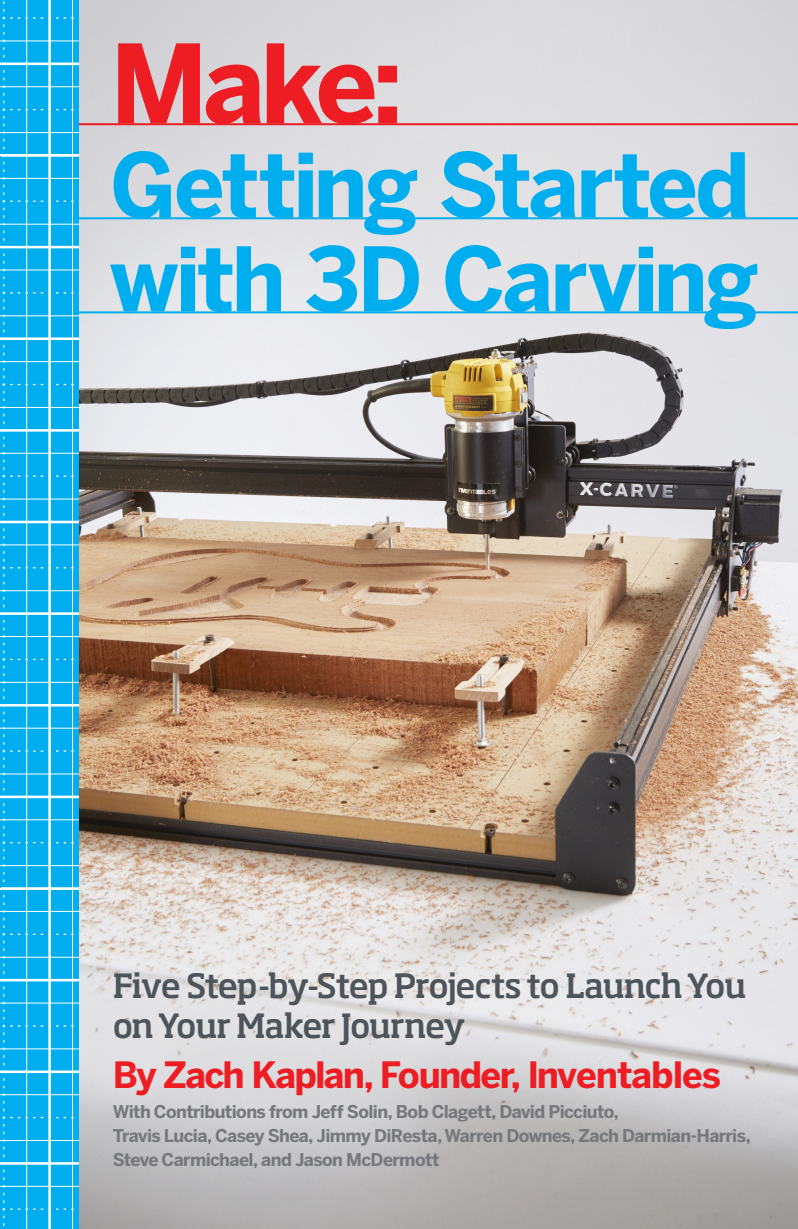
<style>
.page{position:relative;width:798px;height:1229px;background:#fff}
.page>*{position:absolute;margin:0;border:0;box-sizing:border-box;transform-origin:0 0}
.t1{font:700 108px "Benton Sans";color:#ee1d23}
.t2{font:700 88px/94px "Benton Sans";letter-spacing:-.035em;color:#00aeef}
.t3{font:700 36px "Benton Sans";letter-spacing:-.045em;color:#ee1d23}
.t4{font:500 33px/39.6px "Soho Pro";letter-spacing:-.045em;color:#4d545a}
.t5{font:700 17.4px/24px "Benton Sans";letter-spacing:-.035em;color:#76787b}
</style>
<div class="page">
<img style="left:79px;top:0;width:718px;height:1228px">
<hr style="left:32px;top:217px;width:765px;height:2px;background:#00aeef">
<hr style="left:32px;top:311px;width:765px;height:2px;background:#00aeef">
<hr style="left:32px;top:123px;width:765px;height:2px;background:#ee1d23">
<svg style="left:0;top:0;width:79px;height:1229px;background:#1cb6f0"></svg>
<svg style="left:793px;top:0;width:5px;height:5px"></svg>
<svg style="left:793px;top:1226px;width:5px;height:3px"></svg>
<h1 class="t1" style="left:110px;top:20px;width:295px">Make:</h1>
<h2 class="t2" style="left:110px;top:137px;width:650px">Getting Started with 3D Carving</h2>
<h3 class="t4" style="left:113px;top:964px;width:635px">Five Step-by-Step Projects to Launch You on Your Maker Journey</h3>
<h3 class="t3" style="left:113px;top:1052px;width:610px">By Zach Kaplan, Founder, Inventables</h3>
<p class="t5" style="left:113px;top:1098px;width:639px">With Contributions from Jeff Solin, Bob Clagett, David Picciuto,<br>Travis Lucia, Casey Shea, Jimmy DiResta, Warren Downes, Zach Darmian-Harris,<br>Steve Carmichael, and Jason McDermott</p>
</div>
